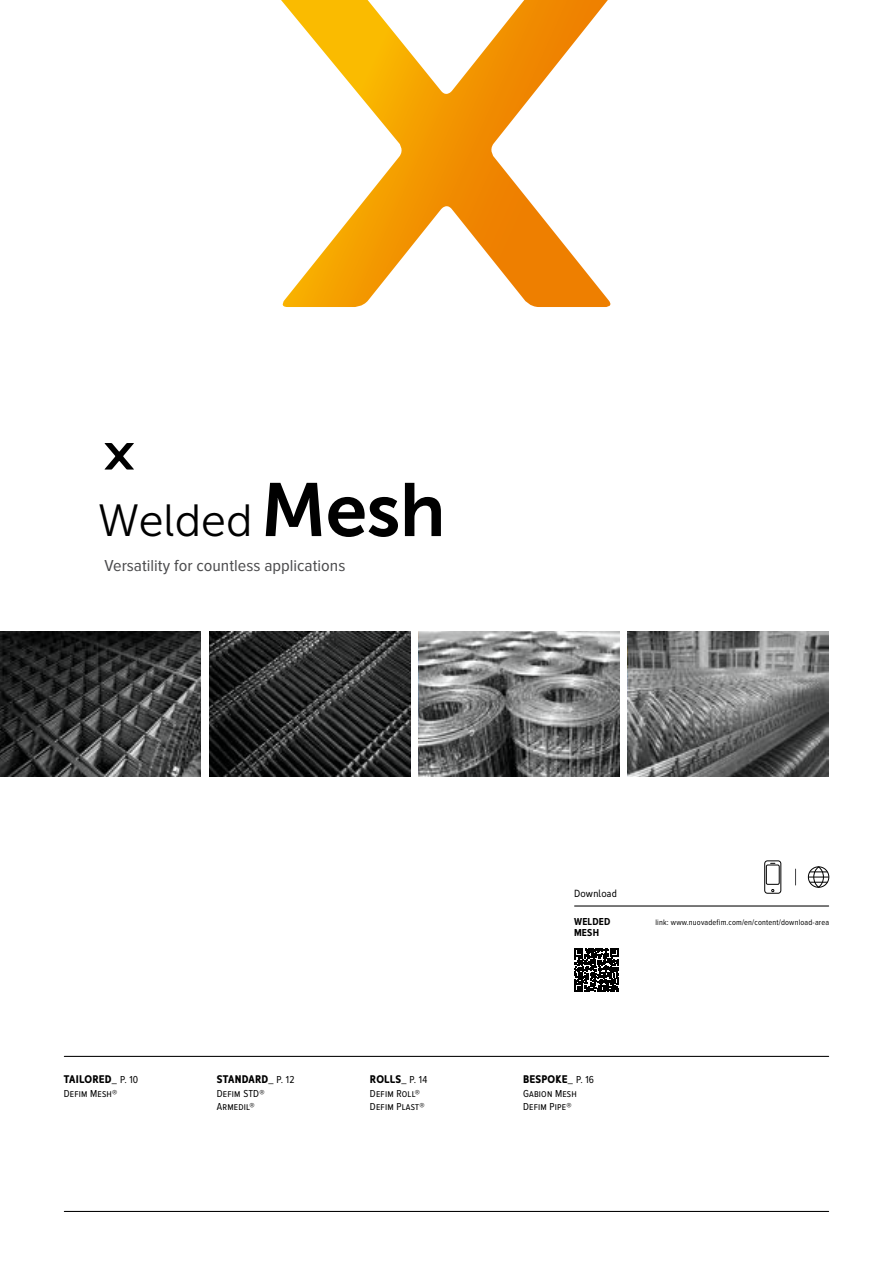
<style>
.page{position:relative;width:893px;height:1263px;background:#fff}
.page>*{position:absolute;margin:0;border:0;box-sizing:border-box;transform-origin:0 0}
.t1{font:45px "Museo Sans 300";color:#000}
.t2{font:16.5px "Proxima Nova Cond";color:#4b4b4d;scale:1.1 1}
.t3{font:11.25px "Kyrial Sans Pro Bold Cond";letter-spacing:.02em;color:#000}
.t4{font:10.5px/13.5px "Proxima Nova Cond";letter-spacing:.02em;color:#000}
.t5{font:700 10.5px/10.5px "Proxima Nova Cond";letter-spacing:.02em;color:#000}
.t6{font:10.5px "Kyrial Sans Pro Regular Cond";letter-spacing:.02em;color:#000}
.t7{font:8.25px "Proxima Nova Cond";letter-spacing:.02em;color:#000}
.s1{font-family:"Museo Sans 700";font-size:75px}
.s2{font-family:"Proxima Nova Cond";font-size:12px}
.s3{font-family:"Proxima Nova Cond";font-size:10.5px}
</style>
<div class="page">
<svg style="left:281px;top:0;width:330px;height:307px"></svg>
<hr style="left:575px;top:905px;width:254px;height:1px;background:#000">
<svg style="left:795px;top:869px;width:1px;height:16px"></svg>
<svg style="left:808px;top:867px;width:21px;height:20px"></svg>
<svg style="left:808px;top:871px;width:21px;height:12px"></svg>
<div style="left:808px;top:866px;width:21px;height:22px;border:1px solid #000;border-radius:50%"></div>
<div style="left:813px;top:866px;width:11px;height:21px;border:1px solid #000;border-radius:50%"></div>
<svg style="left:765px;top:861px;width:16px;height:32px"></svg>
<div style="left:764px;top:860px;width:17px;height:34px;border:1px solid #000;border-radius:3px"></div>
<div style="left:766px;top:865px;width:13px;height:19px;background:#fff"></div>
<div style="left:766px;top:865px;width:14px;height:20px;border:1px solid #000"></div>
<hr style="left:64px;top:1211px;width:765px;height:1px;background:#000">
<hr style="left:64px;top:1056px;width:765px;height:1px;background:#000">
<svg style="left:0;top:631px;width:201px;height:146px;background:#373838"></svg>
<svg style="left:209px;top:631px;width:201px;height:146px;background:#2a2b2b"></svg>
<svg style="left:419px;top:631px;width:200px;height:146px;background:#7b7c7c"></svg>
<svg style="left:575px;top:948px;width:43px;height:44px"></svg>
<svg style="left:628px;top:631px;width:201px;height:146px;background:#727373"></svg>
<svg style="left:104px;top:443px;width:30px;height:26px"></svg>
<h1 class="t1" style="left:98px;top:496px;width:349px">Welded <span class="s1">Mesh</span></h1>
<h2 class="t2" style="left:105px;top:556px;width:220px">Versatility for countless applications</h2>
<p class="t3" style="left:64px;top:1071px;width:76px">TAILORED<span class="s2">_</span> <span class="s3">P. 10</span></p>
<p class="t4" style="left:64px;top:1087px;width:55px">Defim Mesh®</p>
<p class="t3" style="left:217px;top:1071px;width:79px">STANDARD<span class="s2">_</span> <span class="s3">P. 12</span></p>
<p class="t4" style="left:217px;top:1087px;width:49px">Defim STD®<br>Armedil®</p>
<p class="t3" style="left:370px;top:1071px;width:59px">ROLLS<span class="s2">_</span> <span class="s3">P. 14</span></p>
<p class="t4" style="left:370px;top:1087px;width:56px">Defim Roll®<br>Defim Plast®</p>
<p class="t6" style="left:574px;top:886px;width:44px">Download</p>
<p class="t5" style="left:574px;top:917px;width:38px">WELDED<br>MESH</p>
<p class="t7" style="left:655px;top:918px;width:175px">link: www.nuovadefim.com/en/content/download-area</p>
<p class="t3" style="left:523px;top:1071px;width:73px">BESPOKE<span class="s2">_</span> <span class="s3">P. 16</span></p>
<p class="t4" style="left:523px;top:1087px;width:55px">Gabion Mesh<br>Defim Pipe®</p>
</div>
